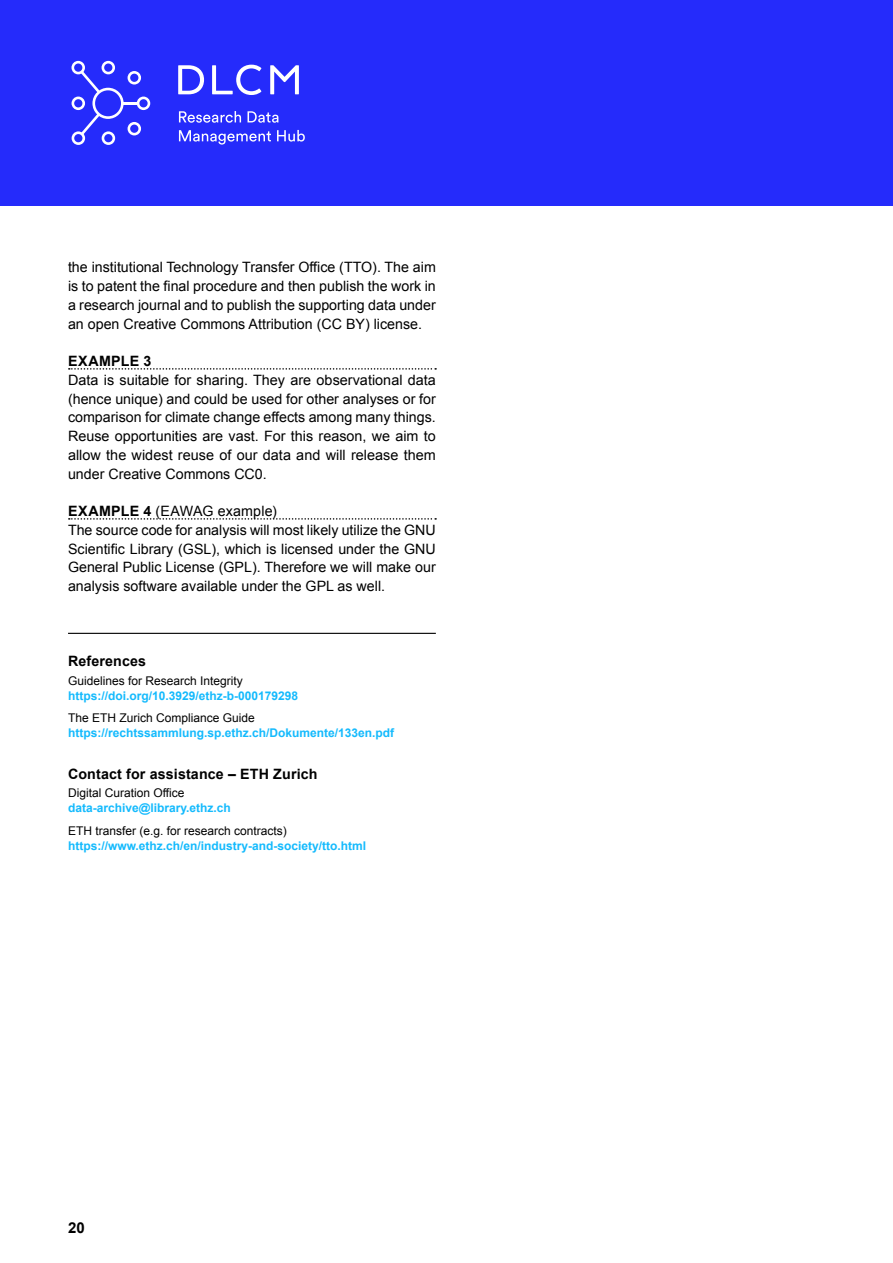
<style>
.page{position:relative;width:893px;height:1263px;background:#fff}
.page>*{position:absolute;margin:0;border:0;box-sizing:border-box;transform-origin:0 0}
.t1{font:700 15px "Arial";color:#000}
.t2{font:14.25px/18.8px "Arial";color:#000;text-align:justify}
.t3{font:700 14.25px "Arial";letter-spacing:.01em;color:#000}
.t4{font:700 12px "Arial";color:#14bafd}
.t5{font:12px "Arial";color:#000}
.s1{font-weight:700}
</style>
<div class="page">
<div style="left:0;top:0;width:893px;height:206px;background:#252bfb"></div>
<svg style="left:71px;top:61px;width:79px;height:84px"></svg>
<svg style="left:179px;top:111px;width:62px;height:12px"></svg>
<svg style="left:248px;top:111px;width:31px;height:12px"></svg>
<svg style="left:179px;top:130px;width:92px;height:15px"></svg>
<svg style="left:277px;top:130px;width:28px;height:12px"></svg>
<svg style="left:178px;top:65px;width:26px;height:29px"></svg>
<svg style="left:212px;top:65px;width:49px;height:30px"></svg>
<svg style="left:270px;top:65px;width:29px;height:29px"></svg>
<svg style="left:69px;top:368px;width:367px;height:2px"></svg>
<svg style="left:69px;top:518px;width:367px;height:2px"></svg>
<hr style="left:68px;top:633px;width:368px;height:1px;background:#000">
<p class="t2" style="left:68px;top:258px;width:369px">the institutional Technology Transfer Office (TTO). The aim is to patent the final procedure and then publish the work in a research journal and to publish the supporting data under an open Creative Commons Attribution (CC BY) license.</p>
<p class="t3" style="left:68px;top:352px;width:32px">Example</p>
<p class="t3" style="left:143px;top:352px;width:9px">3</p>
<p class="t2" style="left:68px;top:370px;width:369px">Data is suitable for sharing. They are observational data (hence unique) and could be used for other analyses or for comparison for climate change effects among many things.<br>Reuse opportunities are vast. For this reason, we aim to allow the widest reuse of our data and will release them under Creative Commons CC0.</p>
<p class="t3" style="left:68px;top:502px;width:32px">Example</p>
<p class="t2" style="left:68px;top:502px;width:369px;text-align:left;text-indent:75px"><span class="s1">4</span> (EAWAG example)<br>The source code for analysis will most likely utilize the GNU Scientific Library (GSL), which is licensed under the GNU General Public License (GPL). Therefore we will make our analysis software available under the GPL as well.</p>
<p class="t3" style="left:68px;top:652px;width:80px">References</p>
<p class="t5" style="left:68px;top:673px;width:176px">Guidelines for Research Integrity</p>
<p class="t4" style="left:68px;top:688px;width:232px">https://doi.org/10.3929/ethz-b-000179298</p>
<p class="t5" style="left:68px;top:710px;width:188px">The ETH Zurich Compliance Guide</p>
<p class="t4" style="left:68px;top:725px;width:328px">https://rechtssammlung.sp.ethz.ch/Dokumente/133en.pdf</p>
<p class="t3" style="left:68px;top:764px;width:251px">Contact for assistance – ETH Zurich</p>
<p class="t5" style="left:68px;top:785px;width:118px">Digital Curation Office</p>
<p class="t4" style="left:68px;top:800px;width:164px">data-archive@library.ethz.ch</p>
<p class="t5" style="left:68px;top:823px;width:220px">ETH transfer (e.g. for research contracts)</p>
<p class="t4" style="left:68px;top:838px;width:300px">https://www.ethz.ch/en/industry-and-society/tto.html</p>
<p class="t1" style="left:68px;top:1217px;width:18px">20</p>
</div>
